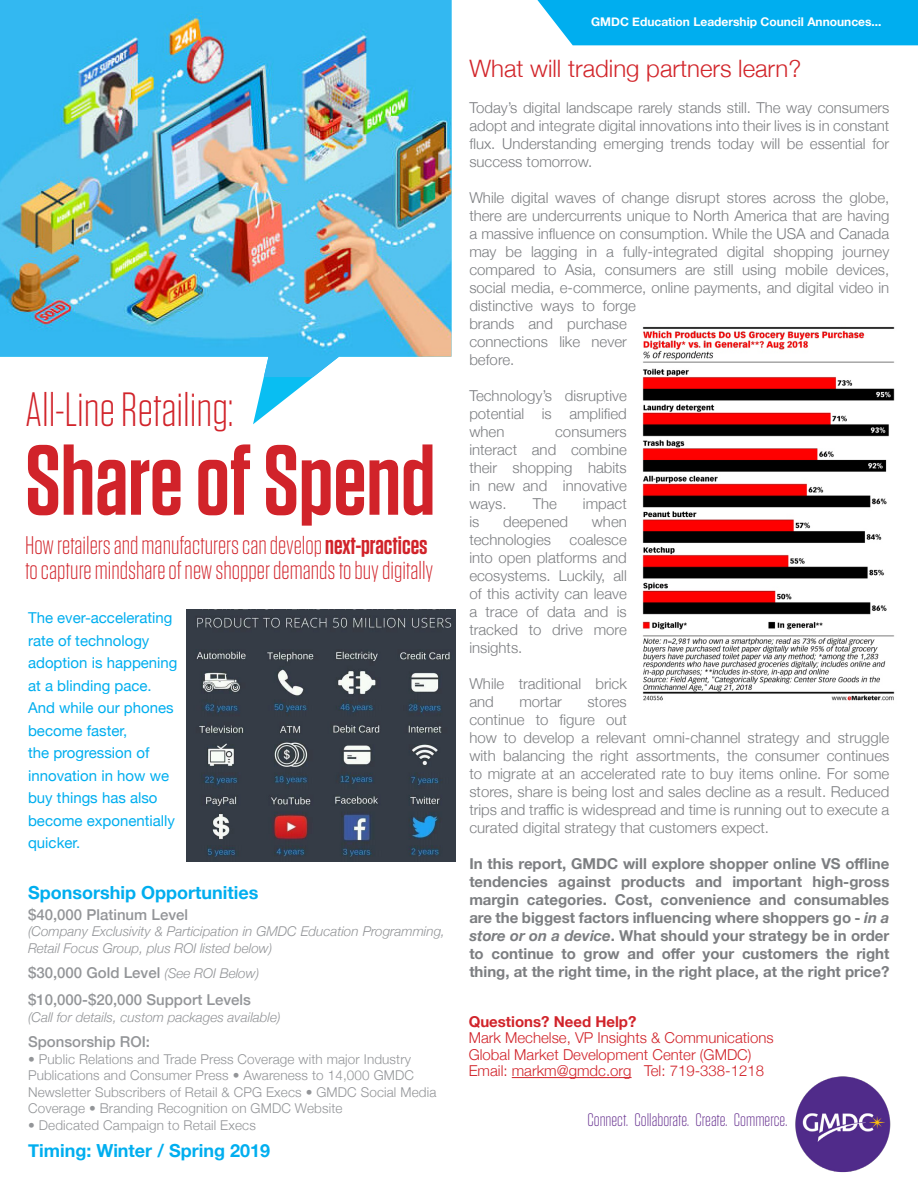
<style>
.page{position:relative;width:918px;height:1188px;background:#fff}
.page>*{position:absolute;margin:0;border:0;box-sizing:border-box;transform-origin:0 0}
.t1{font:600 99px "Tungsten";color:#d1232a}
.t2{font:300 48px "Tungsten";color:#d1232a}
.t3{font:300 25.5px "Tungsten";color:#d1232a}
.t4{font:300 24px "Helvetica Neue";color:#d2262b}
.t5{font:700 18px "Helvetica Neue";color:#00aeef}
.t6{font:300 18px "Tungsten";color:#67318f}
.t7{font:300 15px/18px "Helvetica Neue";color:#7c7e81;text-align:justify}
.t8{font:700 15px/18px "Helvetica Neue";color:#7c7e81;text-align:justify}
.t9{font:15px/22.5px "Helvetica Neue";color:#00aeef}
.t10{font:300 15px "Helvetica Neue";color:#d1232a}
.t11{font:500 15px "Helvetica Neue";color:#939598}
.t12{font:700 15px "Helvetica Neue";color:#d1232a}
.t13{font:300 13.5px/16.5px "Helvetica Neue";letter-spacing:.01em;color:#939598}
.t14{font:italic 300 13.5px/16.5px "Helvetica Neue";color:#939598}
.t15{font:700 12px "Helvetica Neue";color:#fff}
.s1{font-weight:600}
.s2{font-weight:300;font-style:italic;font-size:13.5px}
.s3{font-style:italic}
</style>
<div class="page">
<svg style="left:253px;top:377px;width:60px;height:47px"></svg>
<img style="left:0;top:0;width:451px;height:377px">
<div style="left:537px;top:0;width:381px;height:45px;background:#00aeef"></div>
<img style="left:795px;top:1076px;width:96px;height:97px">
<img style="left:187px;top:609px;width:268px;height:253px">
<hr style="left:512px;top:1077px;width:120px;height:1px;background:#d1232a">
<img style="left:642px;top:326px;width:253px;height:375px">
<p class="t2" style="left:25px;top:385px;width:209px">All-Line Retailing:</p>
<p class="t1" style="left:25px;top:428px;width:412px">Share of Spend</p>
<p class="t3" style="left:25px;top:532px;width:404px">How retailers and manufacturers can develop <span class="s1">next-practices</span></p>
<p class="t3" style="left:25px;top:557px;width:410px">to capture mindshare of new shopper demands to buy digitally</p>
<p class="t9" style="left:28px;top:608px;width:151px">The ever-accelerating rate of technology adoption is happening at a blinding pace.<br>And while our phones become faster,<br>the progression of innovation in how we buy things has also become exponentially quicker.</p>
<p class="t5" style="left:28px;top:878px;width:232px">Sponsorship Opportunities</p>
<p class="t11" style="left:28px;top:902px;width:162px">$40,000 Platinum Level</p>
<p class="t14" style="left:28px;top:922px;width:418px">(Company Exclusivity &amp; Participation in GMDC Education Programming,<br>Retail Focus Group, plus ROI listed below)</p>
<p class="t11" style="left:28px;top:961px;width:233px">$30,000 Gold Level <span class="s2">(See ROI Below)</span></p>
<p class="t11" style="left:28px;top:988px;width:224px">$10,000-$20,000 Support Levels</p>
<p class="t14" style="left:28px;top:1008px;width:254px">(Call for details, custom packages available)</p>
<p class="t11" style="left:28px;top:1030px;width:123px">Sponsorship ROI:</p>
<p class="t13" style="left:28px;top:1050px;width:410px">• Public Relations and Trade Press Coverage with major Industry Publications and Consumer Press • Awareness to 14,000 GMDC Newsletter Subscribers of Retail &amp; CPG Execs • GMDC Social Media Coverage • Branding Recognition on GMDC Website</p>
<p class="t13" style="left:28px;top:1116px;width:229px">• Dedicated Campaign to Retail Execs</p>
<p class="t5" style="left:28px;top:1136px;width:243px">Timing: Winter / Spring 2019</p>
<p class="t15" style="left:591px;top:13px;width:292px">GMDC Education Leadership Council Announces...</p>
<p class="t4" style="left:469px;top:49px;width:334px">What will trading partners learn?</p>
<p class="t7" style="left:469px;top:98px;width:422px">Today’s digital landscape rarely stands still. The way consumers adopt and integrate digital innovations into their lives is in constant flux. Understanding emerging trends today will be essential for success tomorrow.</p>
<p class="t7" style="left:469px;top:188px;width:422px;text-align:left">While digital waves of change disrupt stores across the globe, there are undercurrents unique to North America that are having a massive influence on consumption. While the USA and Canada may be lagging in a fully-integrated digital shopping journey compared to Asia, consumers are still using mobile devices, social media, e-commerce, online payments, and digital video in distinctive ways to forge<br>brands and purchase<br>connections like never<br>before.</p>
<p class="t7" style="left:469px;top:386px;width:159px">Technology’s disruptive potential is amplified when</p>
<p class="t7" style="left:469px;top:422px;width:159px;text-indent:86px">consumers interact and combine their shopping habits in new and innovative ways.</p>
<p class="t7" style="left:533px;top:494px;width:26px">The</p>
<p class="t7" style="left:583px;top:494px;width:45px">impact</p>
<p class="t7" style="left:469px;top:512px;width:159px;text-indent:122px">when technologies coalesce into open platforms and ecosystems. Luckily, all of this activity can leave a trace of data and is tracked to drive more insights.</p>
<p class="t7" style="left:469px;top:674px;width:159px">While traditional brick and</p>
<p class="t7" style="left:469px;top:512px;width:11px">is</p>
<p class="t7" style="left:503px;top:512px;width:67px">deepened</p>
<p class="t7" style="left:469px;top:692px;width:422px;text-align:left;text-indent:118px">stores<br>continue to figure out<br>how to develop a relevant omni-channel strategy and struggle with balancing the right assortments, the consumer continues to migrate at an accelerated rate to buy items online. For some stores, share is being lost and sales decline as a result. Reduced trips and traffic is widespread and time is running out to execute a curated digital strategy that customers expect.</p>
<p class="t8" style="left:469px;top:855px;width:422px">In this report, GMDC will explore shopper online VS offline tendencies against products and important high-gross margin categories. Cost, convenience and consumables are the biggest factors influencing where shoppers go - <span class="s3">in a store or on a device</span>. What should your strategy be in order to continue to grow and offer your customers the right thing, at the right time, in the right place, at the right price?</p>
<p class="t7" style="left:519px;top:692px;width:44px">mortar</p>
<p class="t12" style="left:469px;top:1009px;width:169px">Questions? Need Help?</p>
<p class="t10" style="left:469px;top:1026px;width:306px">Mark Mechelse, VP Insights &amp; Communications</p>
<p class="t10" style="left:469px;top:1042px;width:284px">Global Market Development Center (GMDC)</p>
<p class="t10" style="left:469px;top:1059px;width:297px">Email: markm@gmdc.org Tel: 719-338-1218</p>
<p class="t6" style="left:588px;top:1111px;width:201px">Connect. Collaborate. Create. Commerce.</p>
</div>
